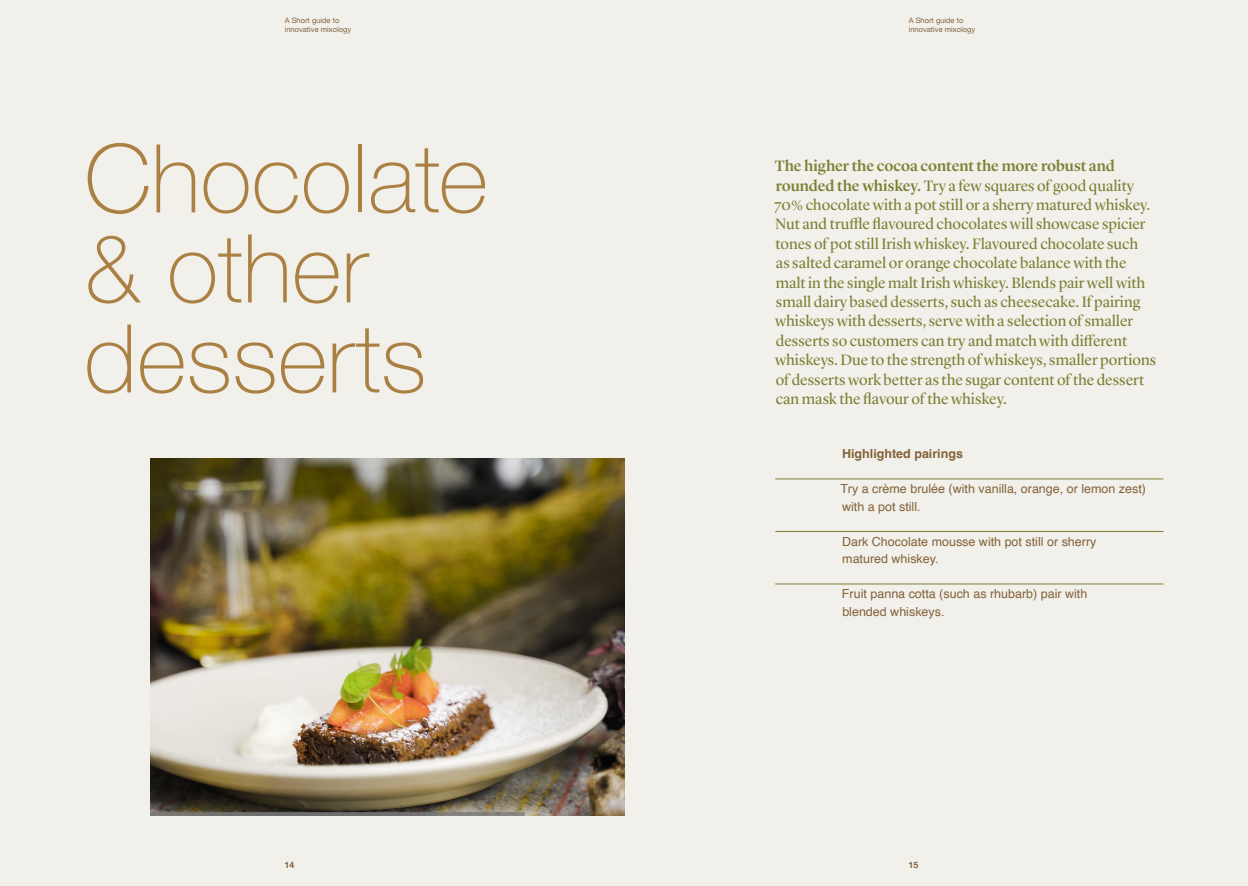
<style>
.page{position:relative;width:1248px;height:886px;background:#fff}
.page>*{position:absolute;margin:0;border:0;box-sizing:border-box;transform-origin:0 0}
.t1{font:100 95px "Helvetica Neue";color:#aa8143}
.t2{font:15.62px/19.4px "Lyon Display";color:#7d7f34}
.t3{font:12.5px/17.5px "Helvetica";color:#836239}
.t4{font:700 12.5px "Helvetica";color:#836239}
.t5{font:700 8.75px "Helvetica Neue";color:#85613b}
.t6{font:7.5px/8.8px "Helvetica Neue";color:#85613b}
.s1{font-weight:500}
</style>
<div class="page">
<div style="left:0;top:0;width:624px;height:886px;background:#f2f0eb"></div>
<div style="left:624px;top:0;width:623px;height:886px;background:#f2f0eb"></div>
<hr style="left:775px;top:479px;width:388px;height:1px;background:#7d7f34">
<hr style="left:775px;top:531px;width:388px;height:1px;background:#7d7f34">
<hr style="left:775px;top:584px;width:388px;height:1px;background:#7d7f34">
<img style="left:151px;top:459px;width:473px;height:356px">
<p class="t6" style="left:285px;top:16px;width:68px">A Short guide to innovative mixology</p>
<p class="t1" style="left:84px;top:107px;width:405px">Chocolate</p>
<p class="t1" style="left:84px;top:197px;width:285px">&amp; other</p>
<p class="t1" style="left:84px;top:287px;width:344px">desserts</p>
<p class="t5" style="left:284px;top:858px;width:11px">14</p>
<p class="t6" style="left:908px;top:16px;width:68px">A Short guide to innovative mixology</p>
<p class="t2" style="left:774px;top:155px;width:383px"><span class="s1">The higher the cocoa content the more robust and rounded the whiskey.</span> Try a few squares of good quality 70% chocolate with a pot still or a sherry matured whiskey.<br>Nut and truffle flavoured chocolates will showcase spicier tones of pot still Irish whiskey. Flavoured chocolate such<br>as salted caramel or orange chocolate balance with the malt in the single malt Irish whiskey. Blends pair well with small dairy based desserts, such as cheesecake. If pairing whiskeys with desserts, serve with a selection of smaller desserts so customers can try and match with different whiskeys. Due to the strength of whiskeys, smaller portions of desserts work better as the sugar content of the dessert can mask the flavour of the whiskey.</p>
<p class="t4" style="left:842px;top:446px;width:122px">Highlighted pairings</p>
<p class="t3" style="left:840px;top:480px;width:307px">Try a crème brulée (with vanilla, orange, or lemon zest) with a pot still.</p>
<p class="t3" style="left:842px;top:533px;width:256px">Dark Chocolate mousse with pot still or sherry matured whiskey.</p>
<p class="t3" style="left:841px;top:585px;width:247px">Fruit panna cotta (such as rhubarb) pair with blended whiskeys.</p>
<p class="t5" style="left:908px;top:858px;width:11px">15</p>
</div>
